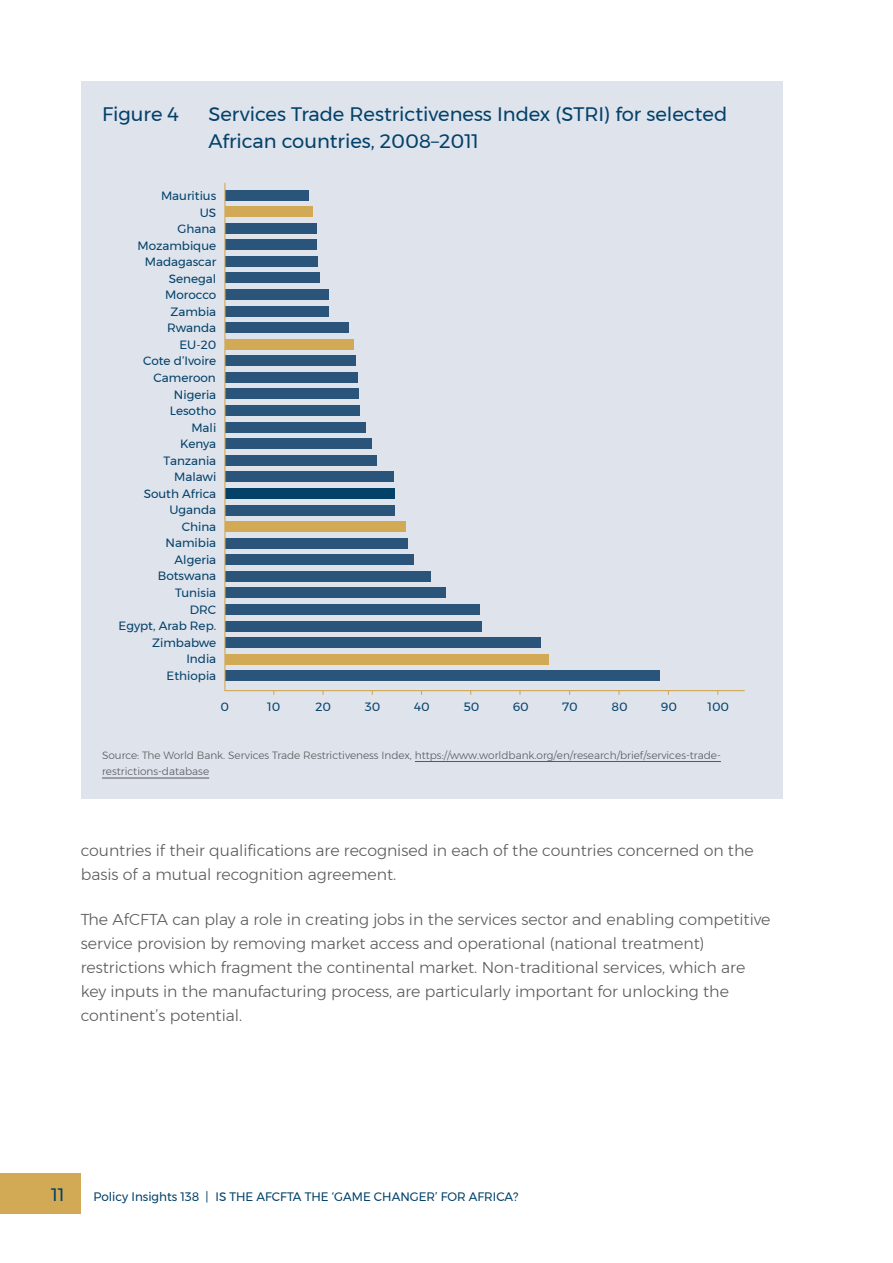
<style>
.page{position:relative;width:893px;height:1263px;background:#fff}
.page>*{position:absolute;margin:0;border:0;box-sizing:border-box;transform-origin:0 0}
.t1{font:19.5px/27px "Montserrat";color:#034169}
.t2{font:18px "Montserrat";color:#034169}
.t3{font:300 15.75px/24px "Montserrat";color:#58595b}
.t4{font:12.3px "Montserrat";color:#034169}
.t5{font:12px/16.5px "Montserrat";color:#034169;text-align:right}
.t6{font:300 10.5px/16.5px "Montserrat";color:#58595b}
</style>
<div class="page">
<div style="left:0;top:1172px;width:81px;height:41px;background:#d2aa56"></div>
<div style="left:81px;top:81px;width:701px;height:717px;background:#dee3ec"></div>
<hr style="left:415px;top:761px;width:306px;height:1px;background:#58595b">
<hr style="left:102px;top:778px;width:107px;height:1px;background:#58595b">
<svg style="left:224px;top:182px;width:521px;height:510px"></svg>
<p class="t1" style="left:102px;top:100px;width:79px">Figure 4</p>
<p class="t1" style="left:208px;top:100px;width:520px">Services Trade Restrictiveness Index (STRI) for selected<br>African countries, 2008–2011</p>
<p class="t5" style="left:161px;top:187px;width:57px">Mauritius</p>
<p class="t5" style="left:200px;top:204px;width:18px">US</p>
<p class="t5" style="left:177px;top:220px;width:40px">Ghana</p>
<p class="t5" style="left:137px;top:237px;width:80px">Mozambique</p>
<p class="t5" style="left:145px;top:254px;width:73px">Madagascar</p>
<p class="t5" style="left:169px;top:270px;width:49px">Senegal</p>
<p class="t5" style="left:165px;top:287px;width:53px">Morocco</p>
<p class="t5" style="left:170px;top:303px;width:47px">Zambia</p>
<p class="t5" style="left:167px;top:320px;width:51px">Rwanda</p>
<p class="t5" style="left:179px;top:336px;width:38px">EU-20</p>
<p class="t5" style="left:143px;top:353px;width:74px">Cote d’Ivoire</p>
<p class="t5" style="left:153px;top:369px;width:64px">Cameroon</p>
<p class="t5" style="left:174px;top:386px;width:44px">Nigeria</p>
<p class="t5" style="left:170px;top:402px;width:48px">Lesotho</p>
<p class="t5" style="left:191px;top:419px;width:26px">Mali</p>
<p class="t5" style="left:180px;top:435px;width:38px">Kenya</p>
<p class="t5" style="left:163px;top:452px;width:54px">Tanzania</p>
<p class="t5" style="left:174px;top:469px;width:44px">Malawi</p>
<p class="t5" style="left:144px;top:485px;width:74px">South Africa</p>
<p class="t5" style="left:169px;top:502px;width:48px">Uganda</p>
<p class="t5" style="left:182px;top:518px;width:36px">China</p>
<p class="t5" style="left:166px;top:535px;width:52px">Namibia</p>
<p class="t5" style="left:175px;top:551px;width:43px">Algeria</p>
<p class="t5" style="left:158px;top:568px;width:60px">Botswana</p>
<p class="t5" style="left:119px;top:584px;width:99px">Tunisia<br>DRC<br>Egypt, Arab Rep.<br>Zimbabwe<br>India<br>Ethiopia</p>
<p class="t5" style="left:220px;top:698px;width:10px">0</p>
<p class="t5" style="left:267px;top:698px;width:14px">10</p>
<p class="t5" style="left:315px;top:698px;width:17px">20</p>
<p class="t5" style="left:365px;top:698px;width:17px">30</p>
<p class="t5" style="left:414px;top:698px;width:17px">40</p>
<p class="t5" style="left:463px;top:698px;width:17px">50</p>
<p class="t5" style="left:513px;top:698px;width:18px">60</p>
<p class="t5" style="left:562px;top:698px;width:17px">70</p>
<p class="t5" style="left:611px;top:698px;width:18px">80</p>
<p class="t5" style="left:661px;top:698px;width:18px">90</p>
<p class="t5" style="left:708px;top:698px;width:23px">100</p>
<p class="t6" style="left:102px;top:746px;width:620px">Source: The World Bank. Services Trade Restrictiveness Index, https://www.worldbank.org/en/research/brief/services-trade&shy;restrictions-database</p>
<p class="t3" style="left:81px;top:838px;width:674px">countries if their qualifications are recognised in each of the countries concerned on the basis of a mutual recognition agreement.</p>
<p class="t3" style="left:81px;top:908px;width:691px">The AfCFTA can play a role in creating jobs in the services sector and enabling competitive service provision by removing market access and operational (national treatment) restrictions which fragment the continental market. Non-traditional services, which are key inputs in the manufacturing process, are particularly important for unlocking the continent’s potential.</p>
<p class="t2" style="left:51px;top:1181px;width:15px">11</p>
<p class="t4" style="left:94px;top:1187px;width:426px">Policy Insights 138 | IS THE AFCFTA THE ‘GAME CHANGER’ FOR AFRICA?</p>
</div>
